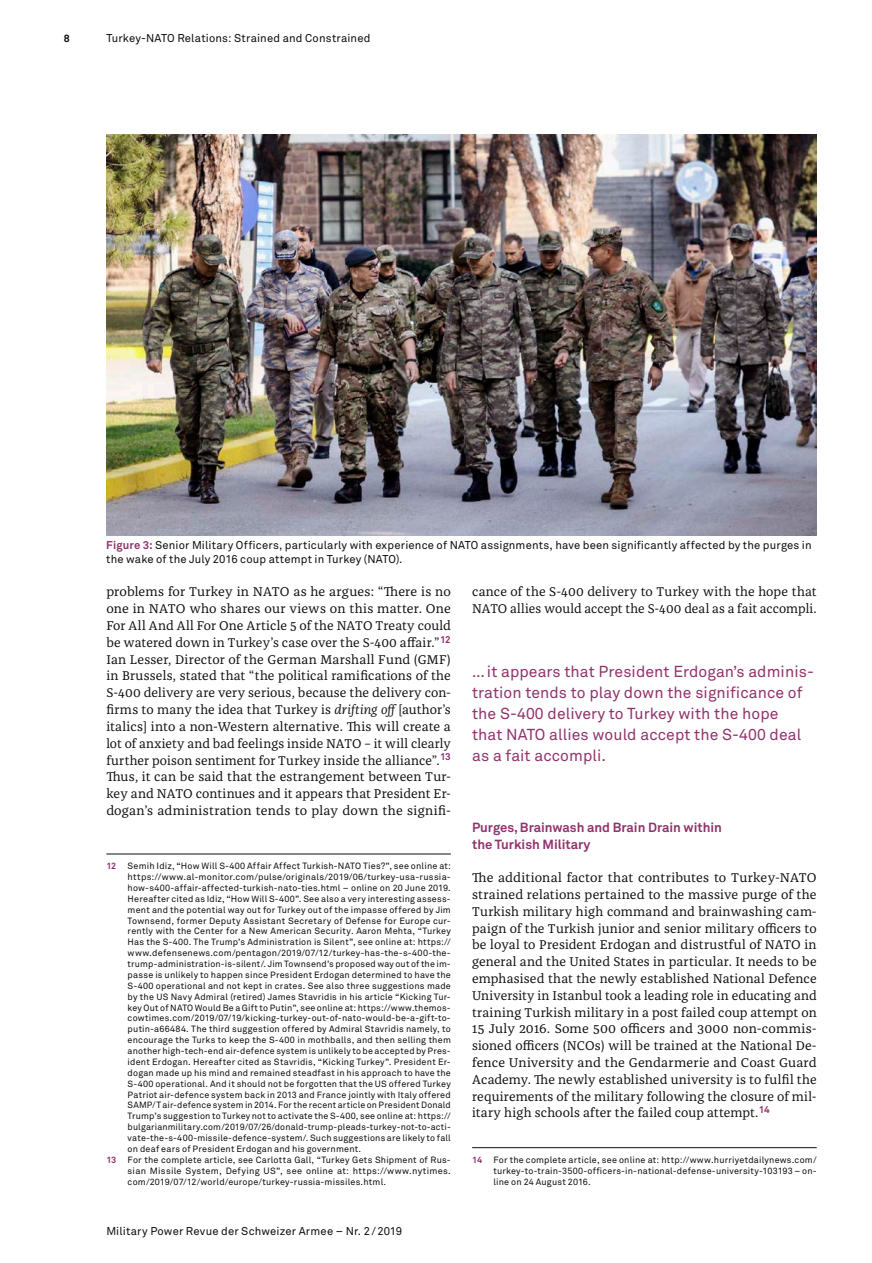
<style>
.page{position:relative;width:872px;height:1263px;background:#fff}
.page>*{position:absolute;margin:0;border:0;box-sizing:border-box;transform-origin:0 0}
._04_02_Zitat{font:15.75px/21px "Akkurat Pro";letter-spacing:.005em;color:#91326c}
._02_01_Grundtext{font:13.2px/16.8px "Franziska OT";letter-spacing:.01em;color:#0e0e0d;text-align:justify}
._01_03_Zwischentitel{font:700 13.2px/16.8px "Akkurat Pro";color:#91326c}
._04_03_Legende{font:11.25px/13.5px "Akkurat Pro";letter-spacing:.015em;color:#0e0e0d}
.t1{font:700 10.5px "Akkurat Pro";color:#0e0e0d}
._04_04_Fussnote{font:9px/10.8px "Akkurat Pro";letter-spacing:.02em;color:#0e0e0d;text-align:justify}
._04_04_Fussnote-2{font:700 9px "Akkurat Pro";color:#91326c}
.s1{font-weight:700;color:#91326c}
.s2{font-style:italic}
</style>
<div class="page">
<hr style="left:472px;top:1147px;width:344px;height:1px;background:#0e0e0d">
<hr style="left:106px;top:854px;width:345px;height:1px;background:#0e0e0d">
<img style="left:106px;top:134px;width:710px;height:401px">
<p class="t1" style="left:64px;top:32px;width:7px">8</p>
<p class="_04_03_Legende" style="left:106px;top:32px;width:266px">Turkey-NATO Relations: Strained and Constrained</p>
<p class="_04_03_Legende" style="left:106px;top:539px;width:707px"><span class="s1">Figure 3:</span> Senior Military Officers, particularly with experience of NATO assignments, have been significantly affected by the purges in the wake of the July 2016 coup attempt in Turkey (NATO).</p>
<p class="_02_01_Grundtext" style="left:106px;top:584px;width:346px">problems for Turkey in NATO as he argues: “There is no one in NATO who shares our views on this matter. One For All And All For One Article 5 of the NATO Treaty could be watered down in Turkey’s case over the S-400 affair.”<sup>12<br></sup>Ian Lesser, Director of the German Marshall Fund (GMF) in Brussels, stated that “the political ramifications of the S-400 delivery are very serious, because the delivery con&shy;firms to many the idea that Turkey is <span class="s2">drifting off</span>[author’s italics] into a non-Western alternative. This will create a lot of anxiety and bad feelings inside NATO – it will clearly further poison sentiment for Turkey inside the alliance”.<sup>13<br></sup>Thus, it can be said that the estrangement between Tur&shy;key and NATO continues and it appears that President Er&shy;dogan’s administration tends to play down the signifi-</p>
<p class="_04_04_Fussnote-2" style="left:106px;top:860px;width:11px">12</p>
<p class="_04_04_Fussnote" style="left:128px;top:861px;width:325px">Semih Idiz, “How Will S-400 Affair Affect Turkish-NATO Ties?”, see online at: https://www.al-monitor.com/pulse/originals/2019/06/turkey-usa-russia&shy;how-s400-affair-affected-turkish-nato-ties.html – online on 20 June 2019.<br>Hereafter cited as Idiz, “How Will S-400”. See also a very interesting assess&shy;ment and the potential way out for Turkey out of the impasse offered by Jim Townsend, former Deputy Assistant Secretary of Defense for Europe cur&shy;rently with the Center for a New American Security. Aaron Mehta, “Turkey Has the S-400. The Trump’s Administration is Silent”, see online at: https:// www.defensenews.com/pentagon/2019/07/12/turkey-has-the-s-400-the&shy;trump-administration-is-silent/. Jim Townsend’s proposed way out of the im&shy;passe is unlikely to happen since President Erdogan determined to have the S-400 operational and not kept in crates. See also three suggestions made by the US Navy Admiral (retired) James Stavridis in his article “Kicking Tur&shy;key Out of NATO Would Be a Gift to Putin”, see online at: https://www.themos&shy;cowtimes.com/2019/07/19/kicking-turkey-out-of-nato-would-be-a-gift-to&shy;putin-a66484. The third suggestion offered by Admiral Stavridis namely, to encourage the Turks to keep the S-400 in mothballs, and then selling them another high-tech-end air-defence system is unlikely to be accepted by Pres&shy;ident Erdogan. Hereafter cited as Stavridis, “Kicking Turkey”. President Er&shy;dogan made up his mind and remained steadfast in his approach to have the S-400 operational. And it should not be forgotten that the US offered Turkey Patriot air-defence system back in 2013 and France jointly with Italy offered SAMP/T air-defence system in 2014. For the recent article on President Donald Trump’s suggestion to Turkey not to activate the S-400, see online at: https:// bulgarianmilitary.com/2019/07/26/donald-trump-pleads-turkey-not-to-acti&shy;vate-the-s-400-missile-defence-system/. Such suggestions are likely to fall on deaf ears of President Erdogan and his government.</p>
<p class="_04_04_Fussnote-2" style="left:106px;top:1154px;width:11px">13</p>
<p class="_04_04_Fussnote" style="left:128px;top:1154px;width:325px">For the complete article, see Carlotta Gall, “Turkey Gets Shipment of Rus&shy;sian Missile System, Defying US”, see online at: https://www.nytimes. com/2019/07/12/world/europe/turkey-russia-missiles.html.</p>
<p class="_04_03_Legende" style="left:106px;top:1224px;width:297px">Military Power Revue der Schweizer Armee – Nr. 2/2019</p>
<p class="_02_01_Grundtext" style="left:472px;top:584px;width:346px">cance of the S-400 delivery to Turkey with the hope that<br>NATO allies would accept the S-400 deal as a fait accompli.</p>
<p class="_04_02_Zitat" style="left:472px;top:661px;width:343px">… it appears that President Erdogan’s adminis&shy;tration tends to play down the significance of the S-400 delivery to Turkey with the hope<br>that NATO allies would accept the S-400 deal as a fait accompli.</p>
<p class="_01_03_Zwischentitel" style="left:472px;top:819px;width:251px">Purges, Brainwash and Brain Drain within the Turkish Military</p>
<p class="_02_01_Grundtext" style="left:472px;top:869px;width:346px">The additional factor that contributes to Turkey-NATO strained relations pertained to the massive purge of the Turkish military high command and brainwashing cam&shy;paign of the Turkish junior and senior military officers to be loyal to President Erdogan and distrustful of NATO in general and the United States in particular. It needs to be emphasised that the newly established National Defence University in Istanbul took a leading role in educating and training Turkish military in a post failed coup attempt on 15 July 2016. Some 500 officers and 3000 non-commis&shy;sioned officers (NCOs) will be trained at the National De&shy;fence University and the Gendarmerie and Coast Guard Academy. The newly established university is to fulfil the requirements of the military following the closure of mil&shy;itary high schools after the failed coup attempt.<sup>14</sup></p>
<p class="_04_04_Fussnote-2" style="left:472px;top:1154px;width:12px">14</p>
<p class="_04_04_Fussnote" style="left:493px;top:1154px;width:325px">For the complete article, see online at: http://www.hurriyetdailynews.com/ turkey-to-train-3500-officers-in-national-defense-university-103193 – on&shy;line on 24 August 2016.</p>
</div>
